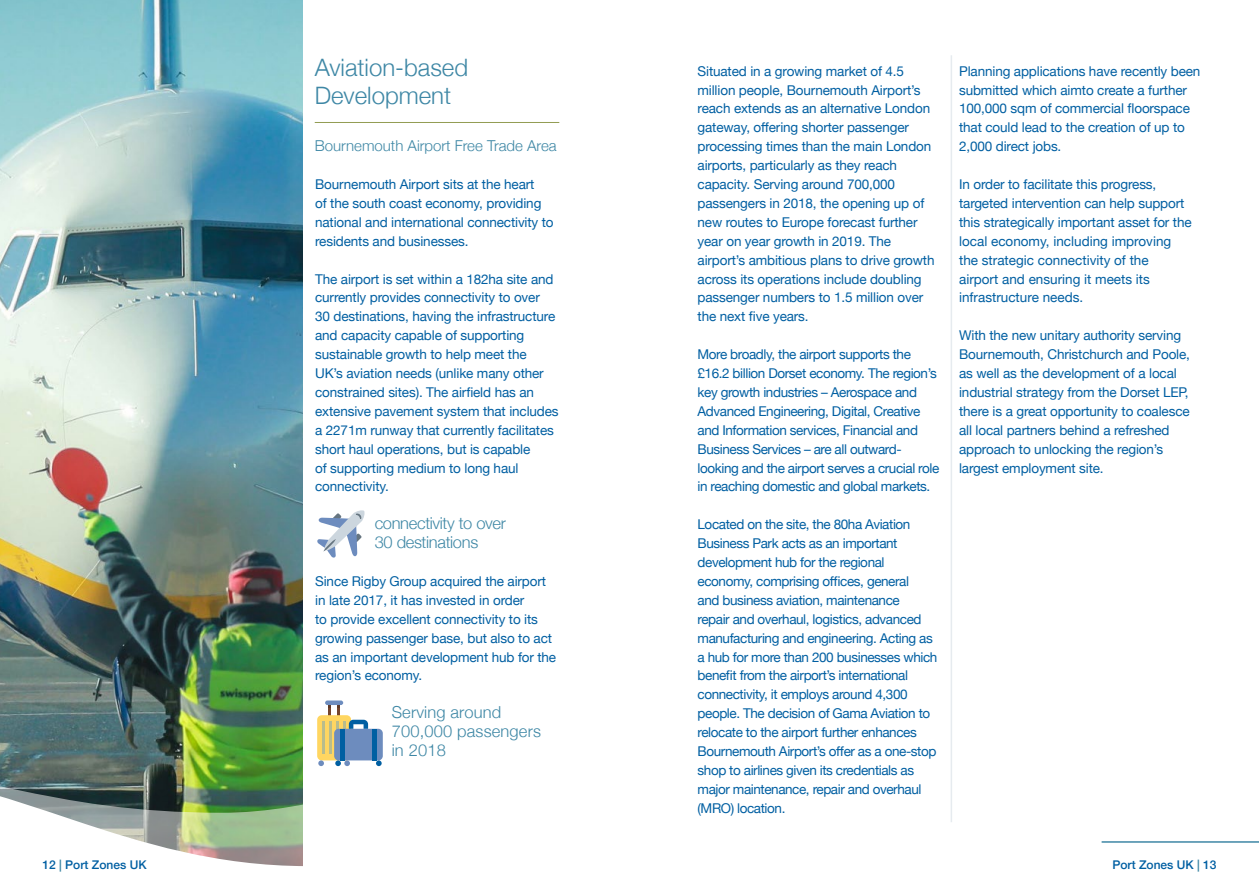
<style>
.page{position:relative;width:1259px;height:893px;background:#fff}
.page>*{position:absolute;margin:0;border:0;box-sizing:border-box;transform-origin:0 0}
.t1{font:300 24px/28.3px "Helvetica Neue";color:#3e87a5}
.t2{font:300 16.5px/18.9px "Helvetica Neue";letter-spacing:.01em;color:#3e87a5}
.t3{font:300 16.5px/18.9px "Helvetica Neue";letter-spacing:-.01em;color:#3e87a5}
.t4{font:300 15px "Helvetica Neue";color:#3e87a5}
.t5{font:13.5px/18.9px "Helvetica Neue";letter-spacing:-.01em;color:#005fa2}
.t6{font:13.5px/18.9px "Helvetica Neue";letter-spacing:-.03em;color:#005fa2}
.t7{font:500 12px "Helvetica Neue";color:#005fa2}
.s1{color:#3e87a5}
</style>
<div class="page">
<hr style="left:1101px;top:841px;width:158px;height:2px;background:#3e87a5">
<hr style="left:950px;top:55px;width:2px;height:767px;background:#e6ebef">
<hr style="left:315px;top:122px;width:244px;height:1px;background:#929c52">
<img style="left:0;top:0;width:302px;height:643px">
<img style="left:0;top:643px;width:303px;height:130px">
<img style="left:0;top:773px;width:303px;height:93px">
<svg style="left:317px;top:510px;width:48px;height:48px"></svg>
<svg style="left:328px;top:705px;width:3px;height:10px"></svg>
<svg style="left:337px;top:705px;width:3px;height:10px"></svg>
<div style="left:325px;top:700px;width:18px;height:5px;background:#6d8cbe;border-radius:2px"></div>
<div style="left:317px;top:715px;width:34px;height:45px;background:#ffd661;border-radius:5px"></div>
<svg style="left:318px;top:760px;width:6px;height:6px"></svg>
<hr style="left:330px;top:721px;width:2px;height:33px;background:#b8bc8d">
<hr style="left:323px;top:721px;width:2px;height:33px;background:#b8bc8d">
<hr style="left:336px;top:721px;width:3px;height:33px;background:#b8bc8d">
<hr style="left:343px;top:721px;width:2px;height:33px;background:#b8bc8d">
<div style="left:334px;top:729px;width:49px;height:31px;background:#6d8cbe;border-radius:5px"></div>
<svg style="left:349px;top:720px;width:19px;height:9px"></svg>
<svg style="left:335px;top:760px;width:15px;height:6px"></svg>
<svg style="left:376px;top:760px;width:6px;height:6px"></svg>
<hr style="left:340px;top:729px;width:4px;height:31px;background:#005fa2">
<div style="left:372px;top:729px;width:5px;height:31px;background:#005fa2"></div>
<p class="t7" style="left:43px;top:855px;width:106px">12 <span class="s1">|</span> Port Zones UK</p>
<h1 class="t1" style="left:315px;top:51px;width:155px">Aviation-based<br>Development</h1>
<p class="t4" style="left:315px;top:134px;width:243px">Bournemouth Airport Free Trade Area</p>
<p class="t5" style="left:315px;top:176px;width:240px">Bournemouth Airport sits at the heart<br>of the south coast economy, providing national and international connectivity to residents and businesses.</p>
<p class="t5" style="left:315px;top:270px;width:245px">The airport is set within a 182ha site and currently provides connectivity to over<br>30 destinations, having the infrastructure and capacity capable of supporting sustainable growth to help meet the<br>UK’s aviation needs (unlike many other constrained sites). The airfield has an extensive pavement system that includes a 2271m runway that currently facilitates short haul operations, but is capable<br>of supporting medium to long haul connectivity.</p>
<p class="t3" style="left:375px;top:513px;width:133px">connectivity to over<br>30 destinations</p>
<p class="t5" style="left:315px;top:572px;width:242px">Since Rigby Group acquired the airport in late 2017, it has invested in order<br>to provide excellent connectivity to its growing passenger base, but also to act as an important development hub for the region’s economy.</p>
<p class="t2" style="left:392px;top:702px;width:151px">Serving around<br>700,000 passengers in 2018</p>
<p class="t5" style="left:697px;top:62px;width:238px">Situated in a growing market of 4.5 million people, Bournemouth Airport’s reach extends as an alternative London gateway, offering shorter passenger processing times than the main London airports, particularly as they reach capacity. Serving around 700,000 passengers in 2018, the opening up of new routes to Europe forecast further year on year growth in 2019. The airport’s ambitious plans to drive growth across its operations include doubling passenger numbers to 1.5 million over the next five years.</p>
<p class="t6" style="left:697px;top:346px;width:243px">More broadly, the airport supports the £16.2 billion Dorset economy. The region’s key growth industries – Aerospace and Advanced Engineering, Digital, Creative and Information services, Financial and Business Services – are all outward&shy;looking and the airport serves a crucial role in reaching domestic and global markets.</p>
<p class="t6" style="left:697px;top:516px;width:241px">Located on the site, the 80ha Aviation Business Park acts as an important development hub for the regional economy, comprising offices, general<br>and business aviation, maintenance<br>repair and overhaul, logistics, advanced manufacturing and engineering. Acting as a hub for more than 200 businesses which benefit from the airport’s international connectivity, it employs around 4,300 people. The decision of Gama Aviation to relocate to the airport further enhances Bournemouth Airport’s offer as a one-stop shop to airlines given its credentials as major maintenance, repair and overhaul (MRO) location.</p>
<p class="t5" style="left:959px;top:62px;width:243px">Planning applications have recently been submitted which aimto create a further 100,000 sqm of commercial floorspace that could lead to the creation of up to 2,000 direct jobs.</p>
<p class="t5" style="left:959px;top:176px;width:234px">In order to facilitate this progress, targeted intervention can help support this strategically important asset for the local economy, including improving the strategic connectivity of the<br>airport and ensuring it meets its infrastructure needs.</p>
<p class="t5" style="left:959px;top:327px;width:232px">With the new unitary authority serving Bournemouth, Christchurch and Poole, as well as the development of a local industrial strategy from the Dorset LEP, there is a great opportunity to coalesce all local partners behind a refreshed approach to unlocking the region’s largest employment site.</p>
<p class="t7" style="left:1112px;top:855px;width:106px">Port Zones UK <span class="s1">|</span> 13</p>
</div>
